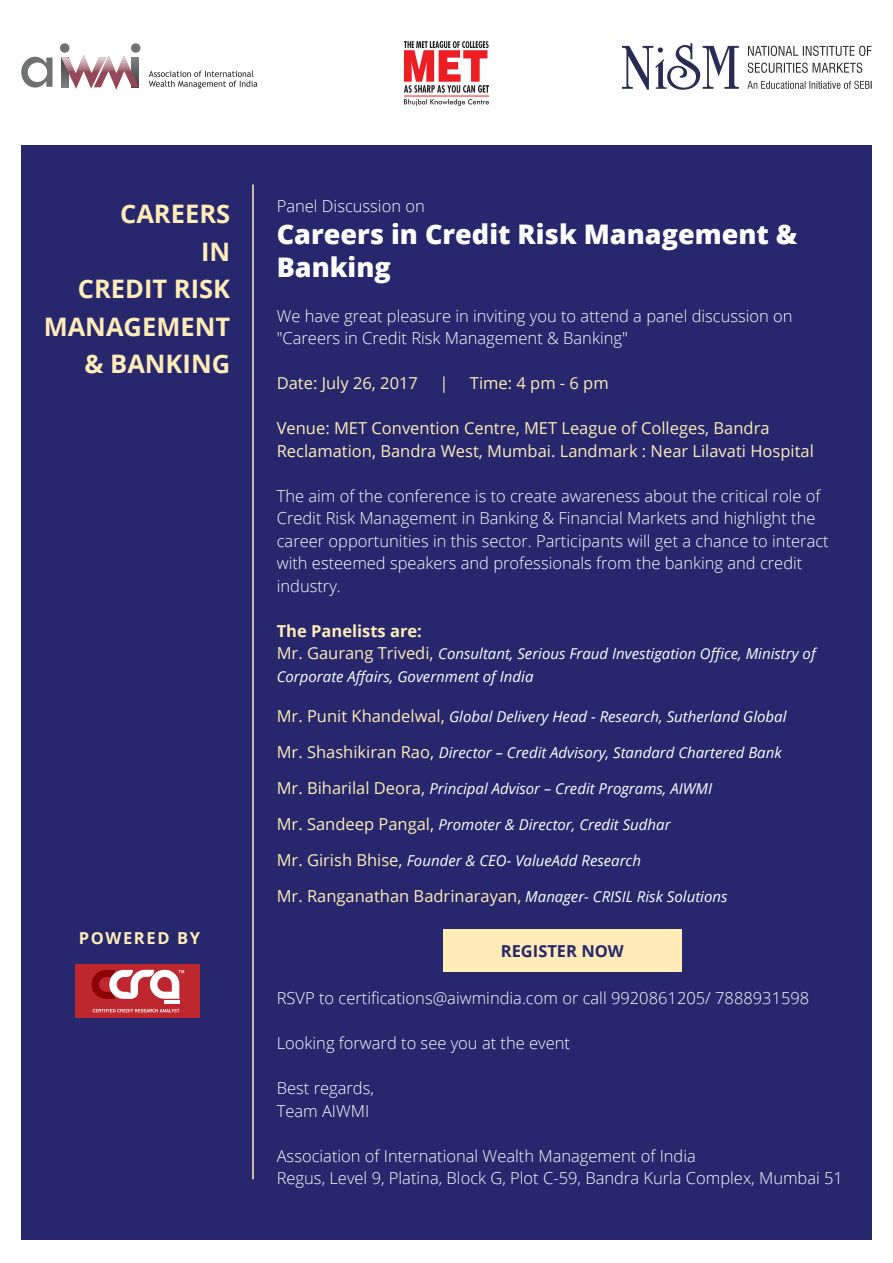
<style>
.page{position:relative;width:893px;height:1263px;background:#fff}
.page>*{position:absolute;margin:0;border:0;box-sizing:border-box;transform-origin:0 0}
.t1{font:800 27px/32.4px "Open Sans";color:#fff}
.t2{font:700 25.5px/37.5px "Open Sans";color:#ffecb7;text-align:right}
.t3{font:300 16.5px/22.5px "Open Sans";color:#fff}
.t4{font:16.5px/22.5px "Open Sans";color:#ffecb7}
.t5{font:700 16.5px "Open Sans";color:#ffecb7}
.t6{font:700 16.5px "Open Sans";color:#26276d}
.t7{font:700 16.5px "Open Sans";letter-spacing:.1em;color:#ffecb7}
.t8{font:italic 15px/22.5px "Open Sans";color:#fff}
.s1{font-style:normal;font-size:16.5px;color:#ffecb7}
.s2{font-style:italic;font-size:15px;color:#fff}
</style>
<div class="page">
<div style="left:21px;top:145px;width:851px;height:1094px;background:#26276d"></div>
<hr style="left:252px;top:184px;width:2px;height:995px;background:#ffecb7">
<svg style="left:149px;top:71px;width:108px;height:17px"></svg>
<svg style="left:21px;top:57px;width:32px;height:31px"></svg>
<svg style="left:60px;top:43px;width:80px;height:47px"></svg>
<svg style="left:622px;top:43px;width:117px;height:47px"></svg>
<svg style="left:748px;top:46px;width:123px;height:27px"></svg>
<svg style="left:747px;top:81px;width:125px;height:8px"></svg>
<svg style="left:404px;top:41px;width:85px;height:52px"></svg>
<hr style="left:404px;top:96px;width:85px;height:1px;background:#ed1d24">
<svg style="left:404px;top:99px;width:85px;height:7px"></svg>
<div style="left:443px;top:929px;width:238px;height:43px;background:#ffecb7"></div>
<div style="left:75px;top:964px;width:125px;height:54px;background:#bf272e"></div>
<hr style="left:164px;top:1000px;width:15px;height:4px;background:#fff">
<svg style="left:93px;top:1009px;width:86px;height:3px"></svg>
<svg style="left:92px;top:970px;width:92px;height:29px"></svg>
<h2 class="t2" style="left:44px;top:195px;width:188px">CAREERS<br>IN<br>CREDIT RISK<br>MANAGEMENT &amp; BANKING</h2>
<p class="t7" style="left:79px;top:926px;width:123px">POWERED BY</p>
<p class="t3" style="left:277px;top:194px;width:150px">Panel Discussion on</p>
<h1 class="t1" style="left:277px;top:217px;width:522px">Careers in Credit Risk Management &amp;<br>Banking</h1>
<p class="t3" style="left:277px;top:304px;width:517px">We have great pleasure in inviting you to attend a panel discussion on "Careers in Credit Risk Management &amp; Banking"</p>
<p class="t4" style="left:277px;top:372px;width:143px">Date: July 26, 2017</p>
<p class="t4" style="left:439px;top:372px;width:11px">|</p>
<p class="t4" style="left:470px;top:372px;width:140px">Time: 4 pm - 6 pm</p>
<p class="t4" style="left:277px;top:417px;width:539px">Venue: MET Convention Centre, MET League of Colleges, Bandra<br>Reclamation, Bandra West, Mumbai. Landmark : Near Lilavati Hospital</p>
<p class="t3" style="left:277px;top:484px;width:554px">The aim of the conference is to create awareness about the critical role of Credit Risk Management in Banking &amp; Financial Markets and highlight the career opportunities in this sector. Participants will get a chance to interact with esteemed speakers and professionals from the banking and credit industry.</p>
<p class="t5" style="left:277px;top:619px;width:147px">The Panelists are:</p>
<p class="t8" style="left:277px;top:642px;width:540px"><span class="s1">Mr. Gaurang Trivedi,</span> Consultant, Serious Fraud Investigation Office, Ministry of<br>Corporate Affairs, Government of India</p>
<p class="t8" style="left:277px;top:705px;width:511px"><span class="s1">Mr. Punit Khandelwal,</span> Global Delivery Head - Research, Sutherland Global</p>
<p class="t8" style="left:277px;top:741px;width:506px"><span class="s1">Mr. Shashikiran Rao,</span> Director – Credit Advisory, Standard Chartered Bank</p>
<p class="t8" style="left:277px;top:777px;width:437px"><span class="s1">Mr. Biharilal Deora,</span> Principal Advisor – Credit Programs, AIWMI</p>
<p class="t8" style="left:277px;top:813px;width:395px"><span class="s1">Mr. Sandeep Pangal,</span> Promoter &amp; Director, Credit Sudhar</p>
<p class="t8" style="left:277px;top:849px;width:366px"><span class="s1">Mr. Girish Bhise,</span> Founder &amp; CEO- ValueAdd Research</p>
<p class="t4" style="left:277px;top:885px;width:452px">Mr. Ranganathan Badrinarayan, <span class="s2">Manager- CRISIL Risk Solutions</span></p>
<p class="t6" style="left:501px;top:939px;width:125px">REGISTER NOW</p>
<p class="t3" style="left:277px;top:987px;width:534px">RSVP to certifications@aiwmindia.com or call 9920861205/ 7888931598</p>
<p class="t3" style="left:277px;top:1032px;width:295px">Looking forward to see you at the event</p>
<p class="t3" style="left:277px;top:1077px;width:99px">Best regards,<br>Team AIWMI</p>
<p class="t3" style="left:277px;top:1144px;width:568px">Association of International Wealth Management of India<br>Regus, Level 9, Platina, Block G, Plot C-59, Bandra Kurla Complex, Mumbai 51</p>
</div>
